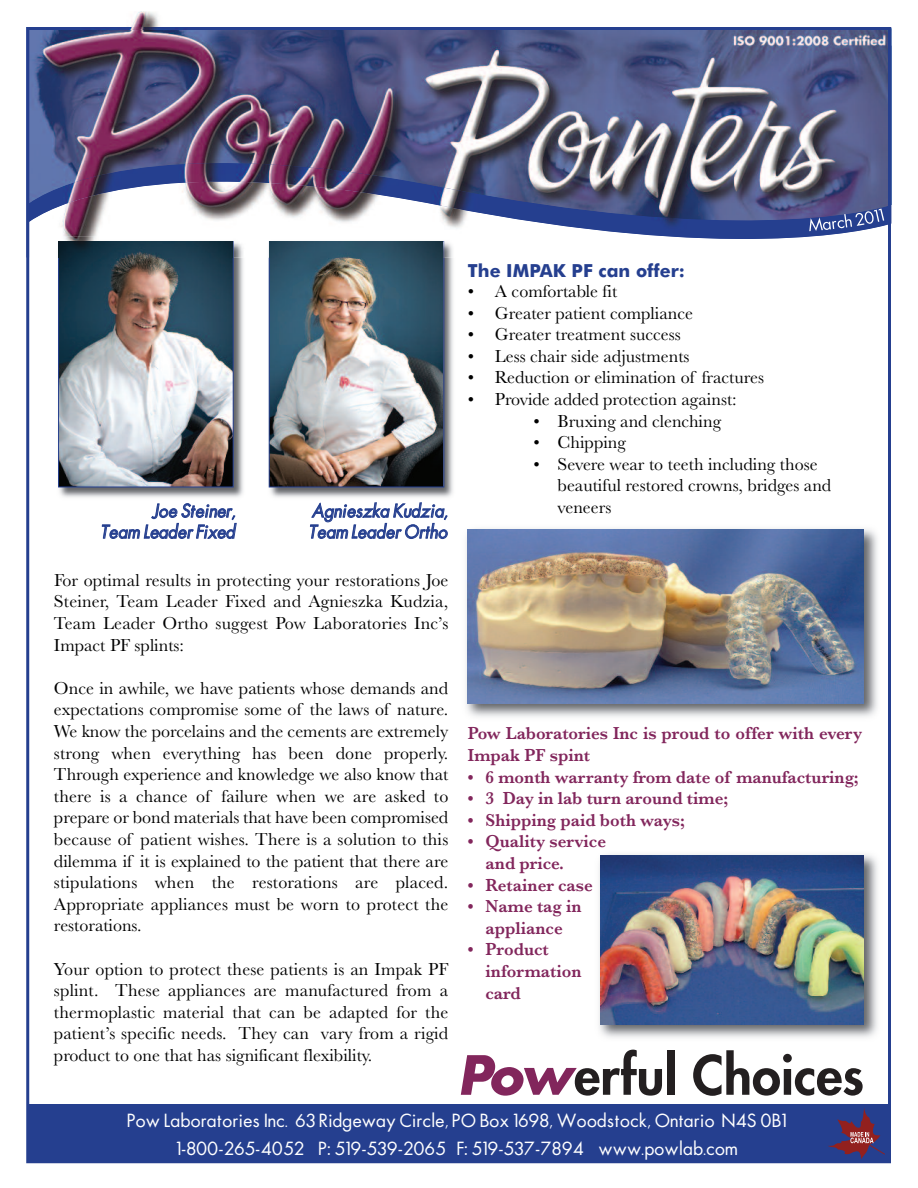
<style>
.page{position:relative;width:918px;height:1188px;background:#fff}
.page>*{position:absolute;margin:0;border:0;box-sizing:border-box;transform-origin:0 0}
.t1{font:800 52.5px "Futura";color:#231f20}
.t2{font:18px/21.6px "Baskerville";color:#000;text-align:justify}
.t3{font:600 18px/21.6px "Baskerville";color:#82265c;scale:.95 1}
.t4{font:18px/27.3px "Futura";color:#fff;text-align:center}
.t5{font:italic 18px/21px "Futura";color:#253f8f;text-align:right;scale:.96 1}
.t6{font:700 18px "Futura BT";color:#253f8f}
.s1{font-weight:700;font-style:italic;color:#82265c}
</style>
<div class="page">
<div style="left:27px;top:1104px;width:864px;height:57px;background:#253f8f"></div>
<svg style="left:828px;top:1108px;width:57px;height:51px"></svg>
<img style="left:58px;top:258px;width:185px;height:240px">
<img style="left:60px;top:258px;width:171px;height:227px">
<div style="left:58px;top:241px;width:175px;height:246px;border:1px solid #253f8f"></div>
<img style="left:268px;top:258px;width:185px;height:240px">
<img style="left:271px;top:258px;width:171px;height:227px">
<div style="left:269px;top:241px;width:175px;height:246px;border:1px solid #253f8f"></div>
<img style="left:26px;top:27px;width:862px;height:231px">
<img style="left:809px;top:209px;width:75px;height:22px">
<img style="left:55px;top:237px;width:193px;height:21px">
<img style="left:58px;top:241px;width:175px;height:17px">
<img style="left:59px;top:242px;width:174px;height:16px">
<img style="left:265px;top:237px;width:194px;height:21px">
<img style="left:269px;top:241px;width:175px;height:17px">
<img style="left:269px;top:242px;width:174px;height:16px">
<img style="left:466px;top:528px;width:412px;height:189px">
<img style="left:468px;top:529px;width:396px;height:174px">
<img style="left:599px;top:854px;width:279px;height:184px">
<img style="left:601px;top:855px;width:263px;height:169px">
<p class="t5" style="left:100px;top:501px;width:143px">Joe Steiner,<br>Team Leader Fixed</p>
<p class="t5" style="left:308px;top:501px;width:147px;text-align:left">Agnieszka Kudzia,<br>Team Leader Ortho</p>
<p class="t2" style="left:54px;top:569px;width:396px">For optimal results in protecting your restorations Joe Steiner, Team Leader Fixed and Agnieszka Kudzia, Team Leader Ortho suggest Pow Laboratories Inc’s Impact PF splints:</p>
<p class="t2" style="left:54px;top:677px;width:396px">Once in awhile, we have patients whose demands and expectations compromise some of the laws of nature.<br>We know the porcelains and the cements are extremely strong when everything has been done properly.<br>Through experience and knowledge we also know that there is a chance of failure when we are asked to prepare or bond materials that have been compromised because of patient wishes. There is a solution to this dilemma if it is explained to the patient that there are stipulations when the restorations are placed.<br>Appropriate appliances must be worn to protect the restorations.</p>
<p class="t2" style="left:54px;top:958px;width:396px">Your option to protect these patients is an Impak PF splint. These appliances are manufactured from a thermoplastic material that can be adapted for the patient’s specific needs. They can vary from a rigid product to one that has significant flexibility.</p>
<p class="t6" style="left:468px;top:260px;width:219px">The IMPAK PF can offer:</p>
<p class="t2" style="left:468px;top:280px;width:151px">• A comfortable fit</p>
<p class="t2" style="left:468px;top:302px;width:227px">• Greater patient compliance</p>
<p class="t2" style="left:468px;top:323px;width:214px">• Greater treatment success</p>
<p class="t2" style="left:468px;top:345px;width:223px">• Less chair side adjustments</p>
<p class="t2" style="left:468px;top:366px;width:298px">• Reduction or elimination of fractures</p>
<p class="t2" style="left:468px;top:388px;width:270px">• Provide added protection against:</p>
<p class="t2" style="left:534px;top:410px;width:189px">• Bruxing and clenching</p>
<p class="t2" style="left:534px;top:431px;width:94px">• Chipping</p>
<p class="t2" style="left:558px;top:453px;width:275px;text-align:left;text-indent:-24px">• Severe wear to teeth including those beautiful restored crowns, bridges and veneers</p>
<p class="t3" style="left:468px;top:722px;width:417px">Pow Laboratories Inc is proud to offer with every<br>Impak PF spint</p>
<p class="t3" style="left:468px;top:766px;width:413px">• 6 month warranty from date of manufacturing;</p>
<p class="t3" style="left:468px;top:787px;width:276px">• 3 Day in lab turn around time;</p>
<p class="t3" style="left:468px;top:809px;width:230px">• Shipping paid both ways;</p>
<p class="t3" style="left:486px;top:830px;width:128px;text-indent:-18px">• Quality service and price.</p>
<p class="t3" style="left:468px;top:874px;width:133px">• Retainer case</p>
<p class="t3" style="left:468px;top:895px;width:121px;text-align:center">• Name tag in appliance</p>
<p class="t3" style="left:486px;top:938px;width:103px;text-indent:-18px">• Product information card</p>
<h1 class="t1" style="left:457px;top:1050px;width:408px"><span class="s1">Pow</span>erful Choices</h1>
<p class="t4" style="left:127px;top:1108px;width:661px">Pow Laboratories Inc. 63 Ridgeway Circle, PO Box 1698, Woodstock, Ontario N4S 0B1<br>1-800-265-4052 P: 519-539-2065 F: 519-537-7894 www.powlab.com</p>
</div>
